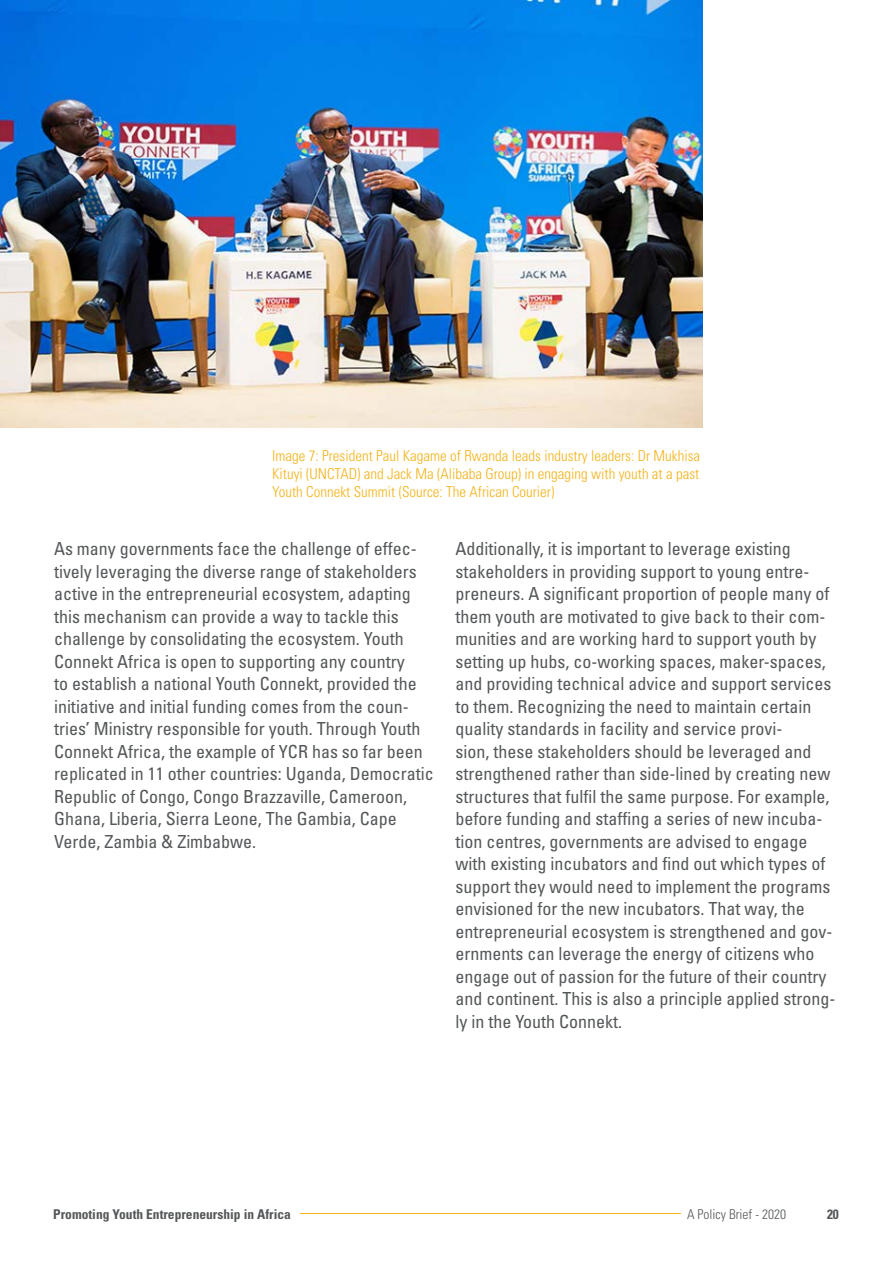
<style>
.page{position:relative;width:893px;height:1263px;background:#fff}
.page>*{position:absolute;margin:0;border:0;box-sizing:border-box;transform-origin:0 0}
.t1{font:condensed 18px/22.5px "Univers LT Std";color:#545759}
.t2{font:300 condensed 15px/18px "Univers LT Std";color:#f3b31b;text-align:justify}
.t3{font:700 condensed 13.5px "Univers LT Std";color:#545759}
.t4{font:300 condensed 13.5px "Univers LT Std";color:#545759}
</style>
<div class="page">
<hr style="left:300px;top:1213px;width:381px;height:1px;background:#f3b31b">
<img style="left:0;top:0;width:702px;height:427px">
<p class="t2" style="left:272px;top:447px;width:430px">Image 7: President Paul Kagame of Rwanda leads industry leaders: Dr Mukhisa Kituyi (UNCTAD) and Jack Ma (Alibaba Group) in engaging with youth at a past Youth Connekt Summit (Source: The African Courier)</p>
<p class="t1" style="left:54px;top:537px;width:381px">As many governments face the challenge of effec&shy;tively leveraging the diverse range of stakeholders active in the entrepreneurial ecosystem, adapting this mechanism can provide a way to tackle this challenge by consolidating the ecosystem. Youth Connekt Africa is open to supporting any country<br>to establish a national Youth Connekt, provided the initiative and initial funding comes from the coun&shy;tries’ Ministry responsible for youth. Through Youth Connekt Africa, the example of YCR has so far been replicated in 11 other countries: Uganda, Democratic Republic of Congo, Congo Brazzaville, Cameroon, Ghana, Liberia, Sierra Leone, The Gambia, Cape Verde, Zambia &amp; Zimbabwe.</p>
<p class="t1" style="left:455px;top:537px;width:381px">Additionally, it is important to leverage existing stakeholders in providing support to young entre&shy;preneurs. A significant proportion of people many of them youth are motivated to give back to their com&shy;munities and are working hard to support youth by setting up hubs, co-working spaces, maker-spaces, and providing technical advice and support services to them. Recognizing the need to maintain certain quality standards in facility and service provi-<br>sion, these stakeholders should be leveraged and strengthened rather than side-lined by creating new structures that fulfil the same purpose. For example, before funding and staffing a series of new incuba&shy;tion centres, governments are advised to engage with existing incubators and find out which types of support they would need to implement the programs envisioned for the new incubators. That way, the entrepreneurial ecosystem is strengthened and gov&shy;ernments can leverage the energy of citizens who engage out of passion for the future of their country and continent. This is also a principle applied strong&shy;ly in the Youth Connekt.</p>
<p class="t3" style="left:53px;top:1206px;width:239px">Promoting Youth Entrepreneurship in Africa</p>
<p class="t4" style="left:687px;top:1206px;width:100px">A Policy Brief - 2020</p>
<p class="t3" style="left:827px;top:1206px;width:13px">20</p>
</div>
